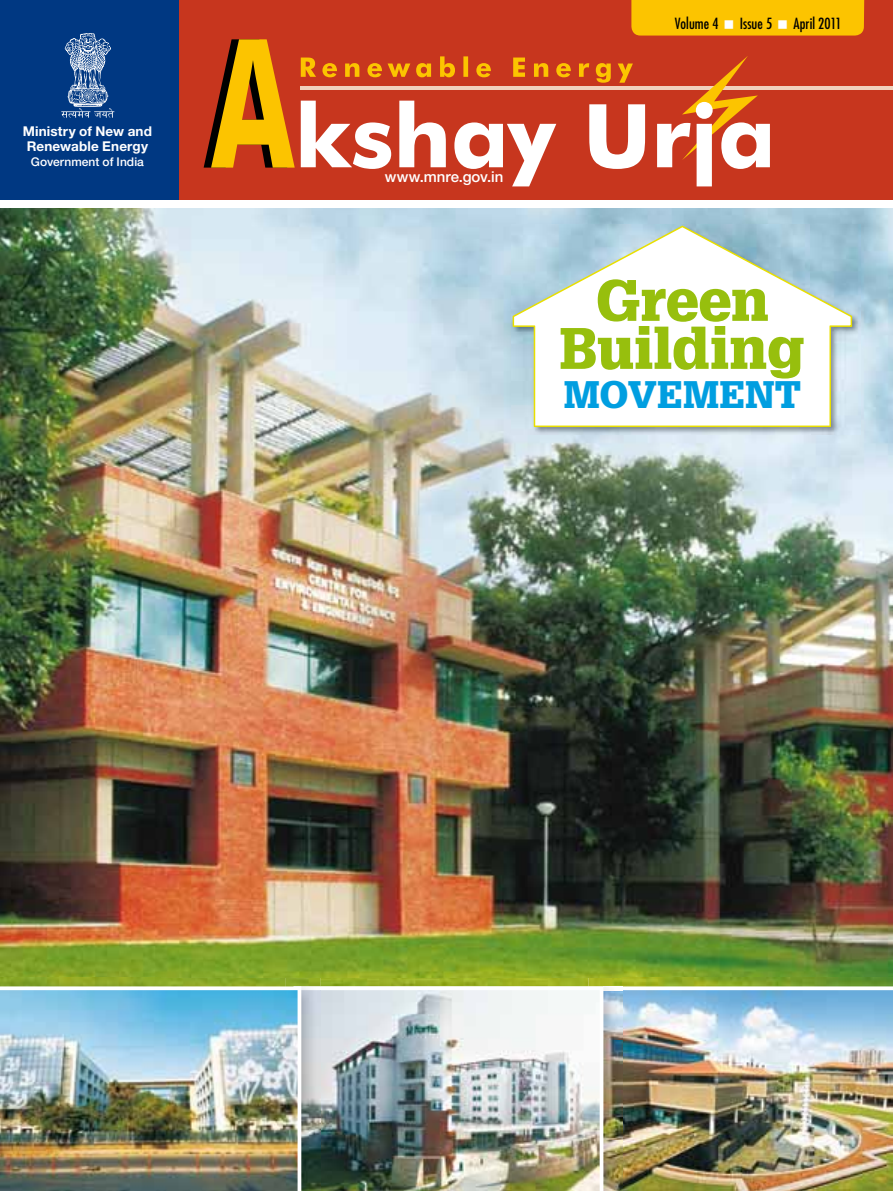
<style>
.page{position:relative;width:893px;height:1191px;background:#fff}
.page>*{position:absolute;margin:0;border:0;box-sizing:border-box;transform-origin:0 0}
.t1{font:900 57px/48px "Glypha LT Std";letter-spacing:.005em;color:#97bf0d;text-align:center}
.t2{font:900 37.5px "Glypha LT Std";letter-spacing:.02em;color:#009ee0}
.t3{font:condensed 15px "Futura Std";letter-spacing:.005em;color:#000}
.t4{font:500 15px "Helvetica Neue LT Std";color:#fff}
.t5{font:700 13.5px/15px "Helvetica Neue LT Std";letter-spacing:.01em;color:#fff}
.t6{font:500 12px "Helvetica Neue LT Std";letter-spacing:.005em;color:#fff}
</style>
<div class="page">
<img style="left:0;top:208px;width:893px;height:770px">
<div style="left:0;top:0;width:893px;height:200px;background:#003882"></div>
<div style="left:180px;top:0;width:713px;height:200px;background:#c7361e"></div>
<svg style="left:204px;top:39px;width:91px;height:129px"></svg>
<hr style="left:301px;top:87px;width:592px;height:3px;background:#f1d1bd">
<svg style="left:301px;top:56px;width:469px;height:130px"></svg>
<svg style="left:61px;top:33px;width:53px;height:85px"></svg>
<img style="left:320px;top:978px;width:573px;height:8px">
<img style="left:622px;top:986px;width:271px;height:205px">
<img style="left:588px;top:978px;width:34px;height:8px">
<img style="left:603px;top:986px;width:19px;height:205px">
<img style="left:320px;top:986px;width:283px;height:205px">
<img style="left:0;top:978px;width:285px;height:8px">
<img style="left:285px;top:978px;width:35px;height:8px">
<img style="left:301px;top:986px;width:19px;height:205px">
<img style="left:0;top:986px;width:301px;height:205px">
<img style="left:511px;top:224px;width:349px;height:210px">
<svg style="left:513px;top:226px;width:339px;height:201px"></svg>
<div style="left:631px;top:0;width:233px;height:36px;background:#fcc400"></div>
<p class="t5" style="left:23px;top:124px;width:131px">Ministry of New and<br>Renewable Energy</p>
<p class="t6" style="left:31px;top:155px;width:115px">Government of India</p>
<p class="t4" style="left:385px;top:168px;width:120px">www.mnre.gov.in</p>
<p class="t3" style="left:675px;top:15px;width:45px">Volume 4</p>
<p class="t3" style="left:740px;top:15px;width:34px">Issue 5</p>
<p class="t3" style="left:793px;top:15px;width:50px">April 2011</p>
<h1 class="t1" style="left:560px;top:276px;width:247px">Green<br>Building</h1>
<h2 class="t2" style="left:564px;top:372px;width:238px">MOVEMENT</h2>
</div>
